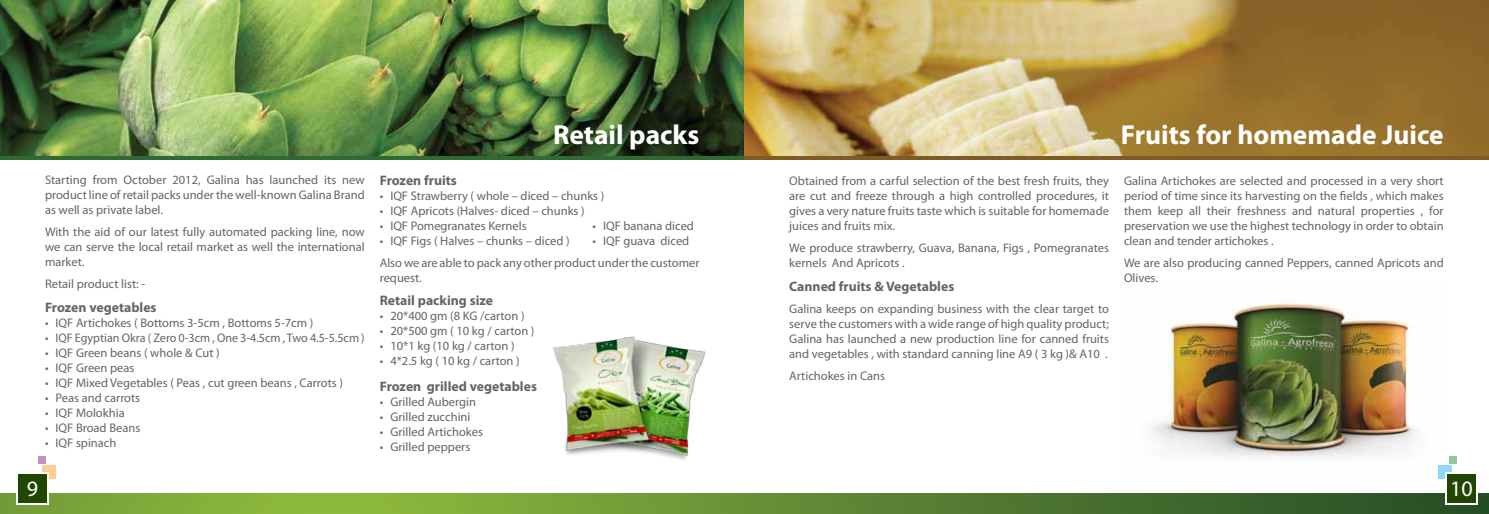
<style>
.page{position:relative;width:1489px;height:514px;background:#fff}
.page>*{position:absolute;margin:0;border:0;box-sizing:border-box;transform-origin:0 0}
.t1{font:700 27.5px "Myriad Pro";color:#fff}
.t2{font:22px "Myriad Pro";color:#fff}
.t3{font:700 13.75px "Myriad Pro";color:#636466}
.t4{font:12.5px/15px "Myriad Pro";color:#636466;text-align:justify}
</style>
<div class="page">
<img style="left:0;top:0;width:1488px;height:156px">
<hr style="left:0;top:156px;width:744px;height:3px;background:#2e6a32">
<img style="left:1152px;top:302px;width:291px;height:164px">
<hr style="left:744px;top:156px;width:744px;height:3px;background:#7e5b24">
<img style="left:553px;top:336px;width:153px;height:124px">
<div style="left:38px;top:456px;width:8px;height:8px;background:#c78fbf"></div>
<div style="left:42px;top:466px;width:14px;height:13px;background:#fecf8d"></div>
<svg style="left:0;top:494px;width:1488px;height:20px;background:#628b34"></svg>
<div style="left:16px;top:472px;width:33px;height:33px;background:#fff"></div>
<div style="left:18px;top:474px;width:29px;height:29px;background:#234502"></div>
<div style="left:1448px;top:456px;width:8px;height:8px;background:#91c6a0"></div>
<div style="left:1437px;top:466px;width:14px;height:13px;background:#91d8f8"></div>
<svg style="left:1444px;top:472px;width:33px;height:33px"></svg>
<div style="left:1446px;top:474px;width:29px;height:29px;background:#234502"></div>
<p class="t4" style="left:45px;top:172px;width:321px">Starting from October 2012, Galina has launched its new product line of retail packs under the well-known Galina Brand as well as private label.</p>
<p class="t4" style="left:45px;top:224px;width:321px">With the aid of our latest fully automated packing line, now we can serve the local retail market as well the international market.</p>
<p class="t4" style="left:45px;top:276px;width:102px">Retail product list: -</p>
<p class="t3" style="left:45px;top:298px;width:113px">Frozen vegetables</p>
<p class="t4" style="left:45px;top:315px;width:270px">• IQF Artichokes ( Bottoms 3-5cm , Bottoms 5-7cm )</p>
<p class="t4" style="left:45px;top:330px;width:321px">• IQF Egyptian Okra ( Zero 0-3cm , One 3-4.5cm , Two 4.5-5.5cm )</p>
<p class="t4" style="left:45px;top:345px;width:176px">• IQF Green beans ( whole &amp; Cut )</p>
<p class="t4" style="left:45px;top:360px;width:91px">• IQF Green peas</p>
<p class="t4" style="left:45px;top:375px;width:299px">• IQF Mixed Vegetables ( Peas , cut green beans , Carrots )</p>
<p class="t4" style="left:45px;top:390px;width:97px">• Peas and carrots</p>
<p class="t4" style="left:45px;top:405px;width:81px">• IQF Molokhia</p>
<p class="t4" style="left:45px;top:420px;width:97px">• IQF Broad Beans</p>
<p class="t4" style="left:45px;top:435px;width:73px">• IQF spinach</p>
<h1 class="t1" style="left:553px;top:116px;width:148px">Retail packs</h1>
<p class="t3" style="left:380px;top:171px;width:79px">Frozen fruits</p>
<p class="t4" style="left:380px;top:188px;width:226px">• IQF Strawberry ( whole – diced – chunks )</p>
<p class="t4" style="left:380px;top:203px;width:206px">• IQF Apricots (Halves- diced – chunks )</p>
<p class="t4" style="left:380px;top:218px;width:148px">• IQF Pomegranates Kernels</p>
<p class="t4" style="left:380px;top:229px;width:321px;line-height:22.1px">• IQF Figs ( Halves – chunks – diced )<br>Also we are able to pack any other product under the customer</p>
<p class="t4" style="left:380px;top:270px;width:44px">request.</p>
<p class="t3" style="left:380px;top:292px;width:115px">Retail packing size</p>
<p class="t4" style="left:380px;top:308px;width:146px">• 20*400 gm (8 KG /carton )</p>
<p class="t4" style="left:380px;top:323px;width:156px">• 20*500 gm ( 10 kg / carton )</p>
<p class="t4" style="left:380px;top:338px;width:136px">• 10*1 kg (10 kg / carton )</p>
<p class="t4" style="left:380px;top:353px;width:141px">• 4*2.5 kg ( 10 kg / carton )</p>
<p class="t4" style="left:592px;top:218px;width:103px">• IQF banana diced</p>
<p class="t4" style="left:592px;top:233px;width:98px">• IQF guava diced</p>
<p class="t3" style="left:380px;top:377px;width:159px">Frozen grilled vegetables</p>
<p class="t4" style="left:380px;top:394px;width:98px">• Grilled Aubergin</p>
<p class="t4" style="left:380px;top:409px;width:92px">• Grilled zucchini</p>
<p class="t4" style="left:380px;top:424px;width:105px">• Grilled Artichokes</p>
<p class="t4" style="left:380px;top:439px;width:92px">• Grilled peppers</p>
<p class="t4" style="left:789px;top:173px;width:321px">Obtained from a carful selection of the best fresh fruits, they are cut and freeze through a high controlled procedures, it gives a very nature fruits taste which is suitable for homemade juices and fruits mix.</p>
<p class="t4" style="left:789px;top:240px;width:321px">We produce strawberry, Guava, Banana, Figs , Pomegranates kernels And Apricots .</p>
<p class="t3" style="left:789px;top:277px;width:166px">Canned fruits &amp; Vegetables</p>
<p class="t4" style="left:789px;top:301px;width:321px">Galina keeps on expanding business with the clear target to serve the customers with a wide range of high quality product; Galina has launched a new production line for canned fruits and vegetables , with standard canning line A9 ( 3 kg )&amp; A10 .</p>
<p class="t4" style="left:789px;top:368px;width:97px">Artichokes in Cans</p>
<h1 class="t1" style="left:1120px;top:116px;width:324px">Fruits for homemade Juice</h1>
<p class="t4" style="left:1123px;top:173px;width:321px">Galina Artichokes are selected and processed in a very short period of time since its harvesting on the fields , which makes them keep all their freshness and natural properties , for preservation we use the highest technology in order to obtain clean and tender artichokes .</p>
<p class="t4" style="left:1123px;top:255px;width:321px">We are also producing canned Peppers, canned Apricots and<br>Olives.</p>
<h2 class="t2" style="left:27px;top:474px;width:13px">9</h2>
<h2 class="t2" style="left:1449px;top:474px;width:24px">10</h2>
</div>
